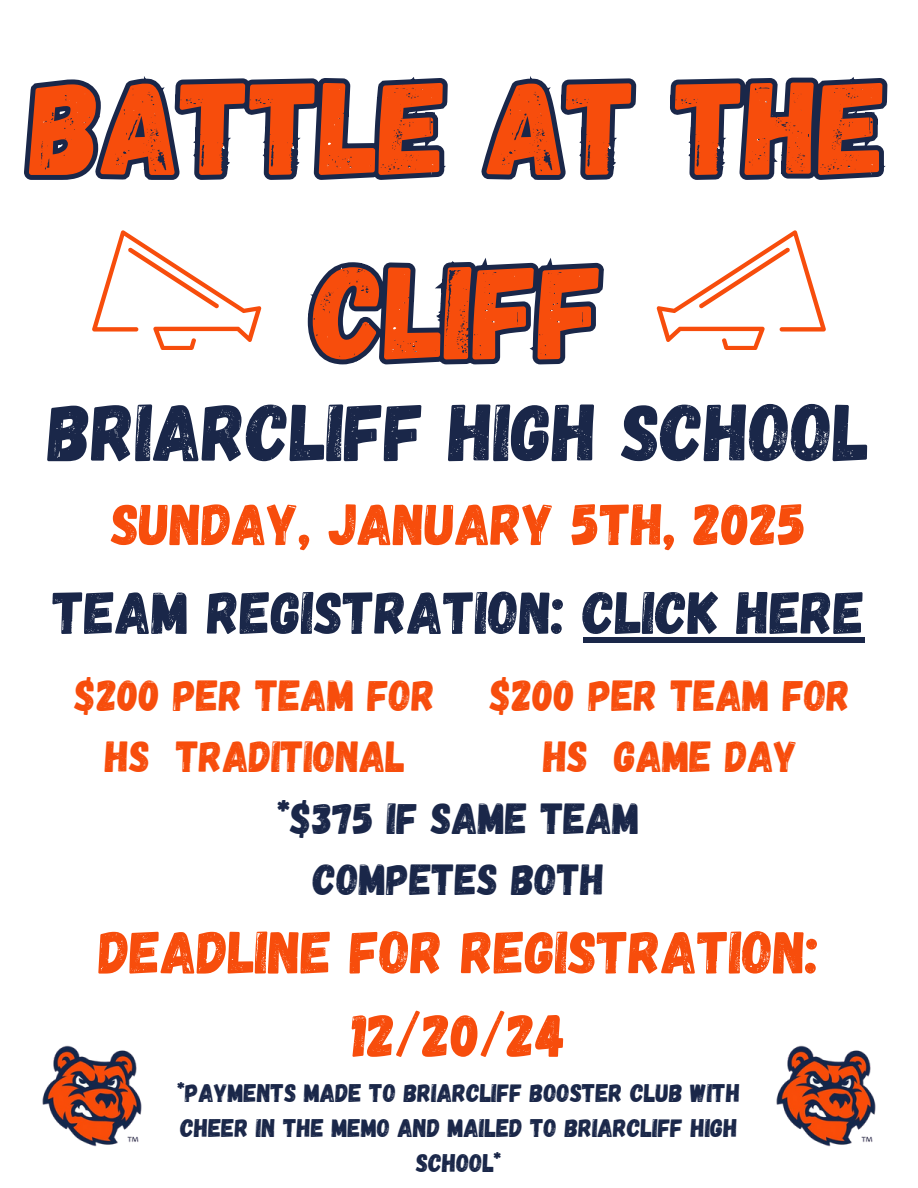
<style>
.page{position:relative;width:918px;height:1188px;background:#fff}
.page>*{position:absolute;margin:0;border:0;box-sizing:border-box;transform-origin:0 0}
.t1{font:132px/184.5px "Gagalin";color:#f74d0c;text-align:center}
.t2{font:81px "Gagalin";color:#1a2749}
.t3{font:60px/83.2px "Gagalin";color:#f74d0c;text-align:center}
.t4{font:60px "Gagalin";color:#1a2749}
.t5{font:58.5px "Gagalin";color:#f74d0c}
.t6{font:43.5px/60.8px "Gagalin";color:#f74d0c;text-align:center}
.t7{font:43.5px/60.8px "Gagalin";color:#1a2749;text-align:center}
.t8{font:25.5px/34.8px "Gagalin";color:#1a2749;text-align:center}
</style>
<div class="page">
<img style="left:776px;top:1045px;width:100px;height:102px">
<svg style="left:657px;top:230px;width:169px;height:120px"></svg>
<svg style="left:24px;top:76px;width:864px;height:104px"></svg>
<svg style="left:261px;top:258px;width:343px;height:107px"></svg>
<div style="left:583px;top:637px;width:282px;height:6px;background:#1a2749"></div>
<svg style="left:92px;top:230px;width:169px;height:120px"></svg>
<img style="left:42px;top:1045px;width:100px;height:102px">
<p class="t1" style="left:30px;top:29px;width:859px">BATTLE AT THE<br>CLIFF</p>
<p class="t2" style="left:48px;top:380px;width:823px">BRIARCLIFF HIGH SCHOOL</p>
<h2 class="t5" style="left:111px;top:486px;width:697px">SUNDAY, JANUARY 5TH, 2025</h2>
<h4 class="t4" style="left:53px;top:574px;width:813px">TEAM REGISTRATION: CLICK HERE</h4>
<h3 class="t6" style="left:75px;top:663px;width:362px">$200 PER TEAM FOR<br>HS TRADITIONAL</h3>
<h3 class="t6" style="left:490px;top:663px;width:362px">$200 PER TEAM FOR<br>HS GAME DAY</h3>
<h3 class="t7" style="left:278px;top:786px;width:363px">*$375 IF SAME TEAM<br>COMPETES BOTH</h3>
<h4 class="t3" style="left:99px;top:908px;width:722px">DEADLINE FOR REGISTRATION:<br>12/20/24</h4>
<p class="t8" style="left:178px;top:1075px;width:564px">*PAYMENTS MADE TO BRIARCLIFF BOOSTER CLUB WITH<br>CHEER IN THE MEMO AND MAILED TO BRIARCLIFF HIGH<br>SCHOOL*</p>
</div>
